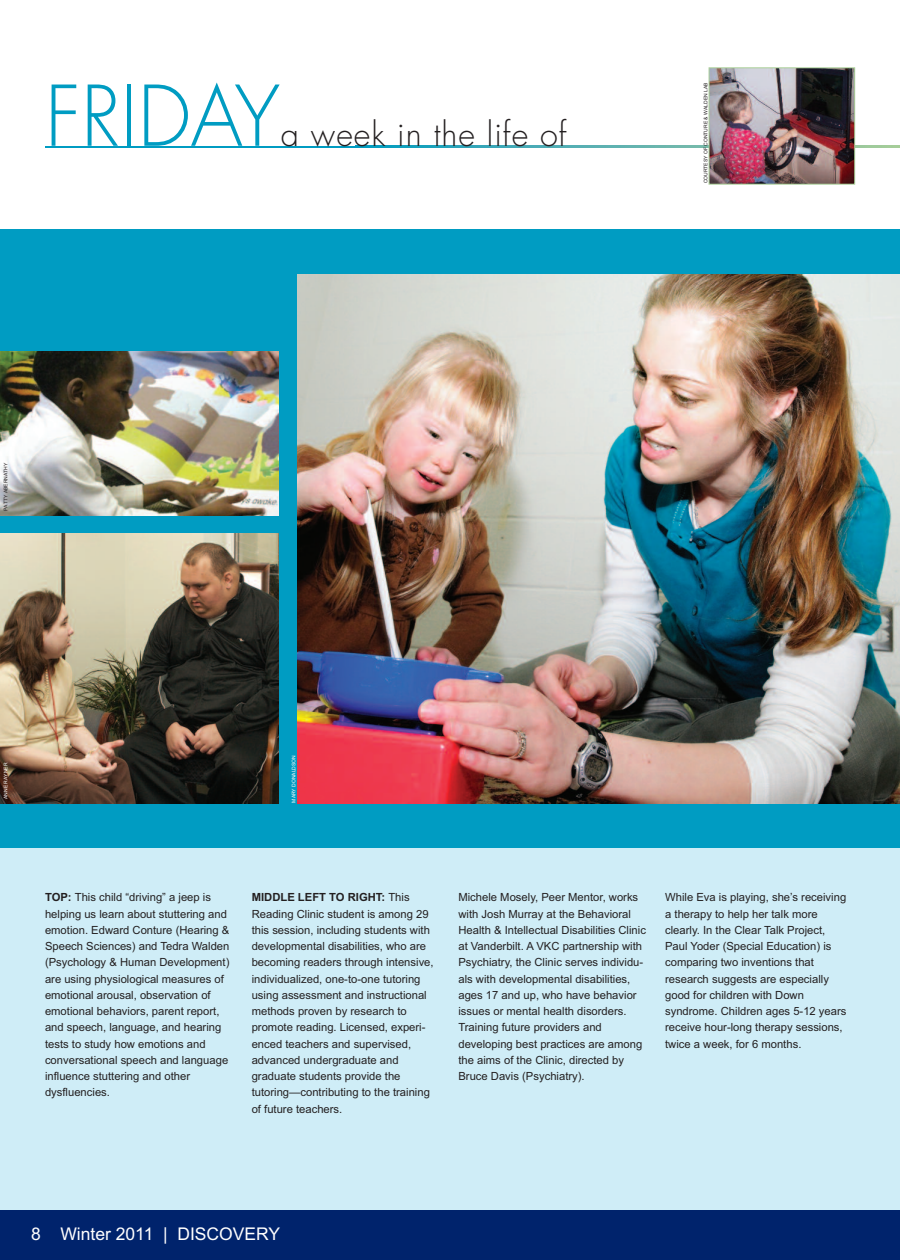
<style>
.page{position:relative;width:900px;height:1260px;background:#fff}
.page>*{position:absolute;margin:0;border:0;box-sizing:border-box;transform-origin:0 0}
.t1{font:300 81.25px "Futura";color:#009cc2}
.t2{font:300 32.5px "Futura";letter-spacing:.03em;color:#231f20}
.t3{font:17.5px "Arial";color:#fff}
.t4{font:11.25px/16.2px "Arial";color:#231f20}
.t5{font:5px "Arial";color:#231f20}
.t6{font:5px "Arial";color:#fff}
.s1{font-weight:700}
</style>
<div class="page">
<div style="left:0;top:832px;width:900px;height:406px;background:#cfedf7"></div>
<div style="left:0;top:229px;width:900px;height:619px;background:#009cc2"></div>
<img style="left:0;top:351px;width:279px;height:164px">
<img style="left:297px;top:274px;width:603px;height:529px">
<img style="left:0;top:533px;width:279px;height:270px">
<div style="left:0;top:1211px;width:900px;height:49px;background:#00236c"></div>
<svg style="left:360px;top:146px;width:540px;height:2px"></svg>
<hr style="left:45px;top:146px;width:315px;height:2px;background:#009cc2">
<img style="left:711px;top:70px;width:142px;height:112px">
<div style="left:709px;top:68px;width:146px;height:116px;border:1px solid #a9ce97"></div>
<h1 class="t1" style="left:45px;top:79px;width:237px">FRIDAY</h1>
<h2 class="t2" style="left:281px;top:119px;width:287px">a week in the life of</h2>
<p class="t5" style="left:3px;top:511px;width:50px;rotate:-90deg">PATTY ABERNATHY</p>
<p class="t6" style="left:3px;top:799px;width:38px;rotate:-90deg">ANNE RAYNER</p>
<p class="t6" style="left:291px;top:803px;width:49px;rotate:-90deg">MARY DONALDSON</p>
<p class="t5" style="left:703px;top:183px;width:102px;rotate:-90deg">COURTESY OF CONTURE &amp; WALDEN LAB</p>
<p class="t4" style="left:45px;top:889px;width:186px"><span class="s1">TOP:</span> This child “driving” a jeep is helping us learn about stuttering and emotion. Edward Conture (Hearing &amp; Speech Sciences) and Tedra Walden (Psychology &amp; Human Development) are using physiological measures of emotional arousal, observation of emotional behaviors, parent report, and speech, language, and hearing tests to study how emotions and conversational speech and language influence stuttering and other dysfluencies.</p>
<p class="t4" style="left:252px;top:889px;width:183px"><span class="s1">MIDDLE LEFT TO RIGHT:</span> This Reading Clinic student is among 29 this session, including students with developmental disabilities, who are becoming readers through intensive, individualized, one-to-one tutoring using assessment and instructional methods proven by research to promote reading. Licensed, experi&shy;enced teachers and supervised, advanced undergraduate and graduate students provide the tutoring—contributing to the training of future teachers.</p>
<p class="t4" style="left:458px;top:889px;width:189px">Michele Mosely, Peer Mentor, works with Josh Murray at the Behavioral Health &amp; Intellectual Disabilities Clinic at Vanderbilt. A VKC partnership with Psychiatry, the Clinic serves individu&shy;als with developmental disabilities, ages 17 and up, who have behavior issues or mental health disorders.<br>Training future providers and developing best practices are among the aims of the Clinic, directed by Bruce Davis (Psychiatry).</p>
<p class="t4" style="left:665px;top:889px;width:183px">While Eva is playing, she’s receiving a therapy to help her talk more clearly. In the Clear Talk Project,<br>Paul Yoder (Special Education) is comparing two inventions that research suggests are especially good for children with Down syndrome. Children ages 5-12 years receive hour-long therapy sessions, twice a week, for 6 months.</p>
<h3 class="t3" style="left:31px;top:1224px;width:250px">8 Winter 2011 | DISCOVERY</h3>
</div>
